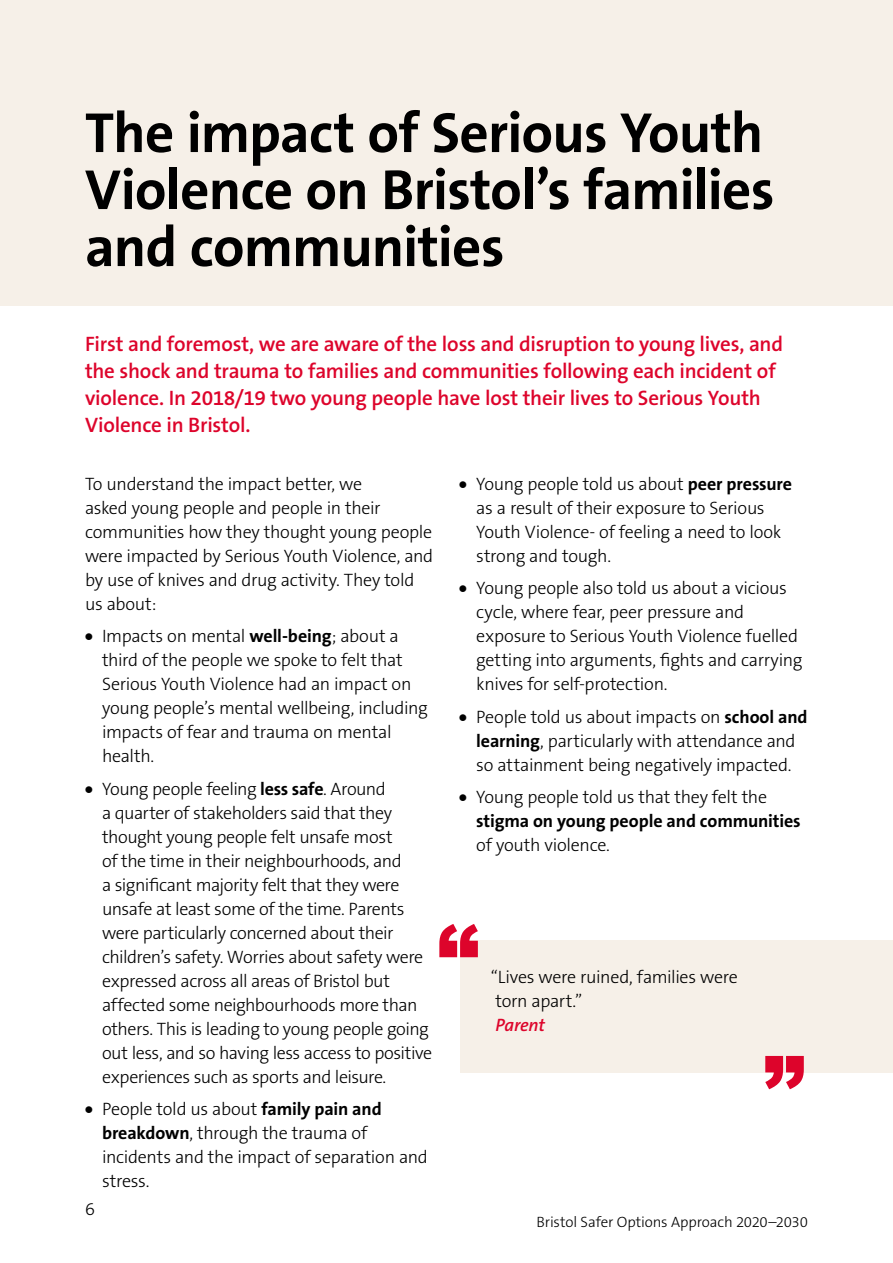
<style>
.page{position:relative;width:893px;height:1263px;background:#fff}
.page>*{position:absolute;margin:0;border:0;box-sizing:border-box;transform-origin:0 0}
.t1{font:700 57px/57px "The Sans B7";letter-spacing:-.015em;color:#000}
.t2{font:600 21px/27px "The Sans B6";letter-spacing:-.01em;color:#dd042b}
.t3{font:300 18px/24px "The Sans B3";letter-spacing:-.02em;color:#000}
.t4{font:700 18px "The Sans B7";letter-spacing:-.01em;color:#000}
.t5{font:italic 600 18px "The Sans B6";letter-spacing:-.01em;color:#dd042b}
.t6{font:300 15px "The Sans B3";letter-spacing:-.01em;color:#000}
.s1{font-family:"The Sans B9";font-weight:900}
.s2{font-family:"The Sans B7";font-weight:700}
</style>
<div class="page">
<div style="left:460px;top:940px;width:432px;height:132px;background:#f6f0e8"></div>
<div style="left:0;top:0;width:893px;height:306px;background:#f6f0e8"></div>
<svg style="left:439px;top:924px;width:39px;height:33px"></svg>
<svg style="left:765px;top:1056px;width:39px;height:33px"></svg>
<h1 class="t1" style="left:85px;top:106px;width:691px">The impact of Serious Youth<br>Violence on Bristol’s families and communities</h1>
<p class="t2" style="left:85px;top:331px;width:700px">First and foremost, we are aware of the loss and disruption to young lives, and the shock and trauma to families and communities following each incident of violence. In 2018/19 two young people have lost their lives to Serious Youth Violence in Bristol.</p>
<p class="t3" style="left:85px;top:472px;width:350px">To understand the impact better, we<br>asked young people and people in their communities how they thought young people were impacted by Serious Youth Violence, and by use of knives and drug activity. They told us about:</p>
<p class="t3" style="left:102px;top:625px;width:327px;text-indent:-17px"><span class="s1">•</span> Impacts on mental <span class="s2">well-being</span>; about a third of the people we spoke to felt that Serious Youth Violence had an impact on young people’s mental wellbeing, including impacts of fear and trauma on mental health.</p>
<p class="t3" style="left:102px;top:777px;width:332px;text-indent:-17px"><span class="s1">•</span> Young people feeling <span class="s2">less safe</span>. Around<br>a quarter of stakeholders said that they thought young people felt unsafe most<br>of the time in their neighbourhoods, and<br>a significant majority felt that they were unsafe at least some of the time. Parents were particularly concerned about their children’s safety. Worries about safety were expressed across all areas of Bristol but affected some neighbourhoods more than others. This is leading to young people going out less, and so having less access to positive experiences such as sports and leisure.</p>
<p class="t3" style="left:102px;top:1098px;width:327px;text-indent:-17px"><span class="s1">•</span> People told us about <span class="s2">family pain and breakdown</span>, through the trauma of incidents and the impact of separation and stress.</p>
<p class="t3" style="left:85px;top:1198px;width:11px">6</p>
<p class="t3" style="left:476px;top:472px;width:317px;text-indent:-17px"><span class="s1">•</span> Young people told us about <span class="s2">peer pressure </span>as a result of their exposure to Serious Youth Violence- of feeling a need to look strong and tough.</p>
<p class="t3" style="left:476px;top:577px;width:328px;text-indent:-17px"><span class="s1">•</span> Young people also told us about a vicious cycle, where fear, peer pressure and exposure to Serious Youth Violence fuelled getting into arguments, fights and carrying knives for self-protection.</p>
<p class="t3" style="left:459px;top:705px;width:350px;text-align:center"><span class="s1">•</span> People told us about impacts on <span class="s2">school and learning</span>, particularly with attendance and<br>so attainment being negatively impacted.</p>
<p class="t3" style="left:459px;top:786px;width:309px"><span class="s1">•</span> Young people told us that they felt the</p>
<p class="t4" style="left:476px;top:812px;width:326px">stigma on young people and communities</p>
<p class="t3" style="left:476px;top:834px;width:135px">of youth violence.</p>
<p class="t3" style="left:491px;top:966px;width:248px">“Lives were ruined, families were torn apart.”</p>
<p class="t5" style="left:496px;top:1016px;width:51px">Parent</p>
<p class="t6" style="left:536px;top:1214px;width:273px">Bristol Safer Options Approach 2020–2030</p>
</div>
